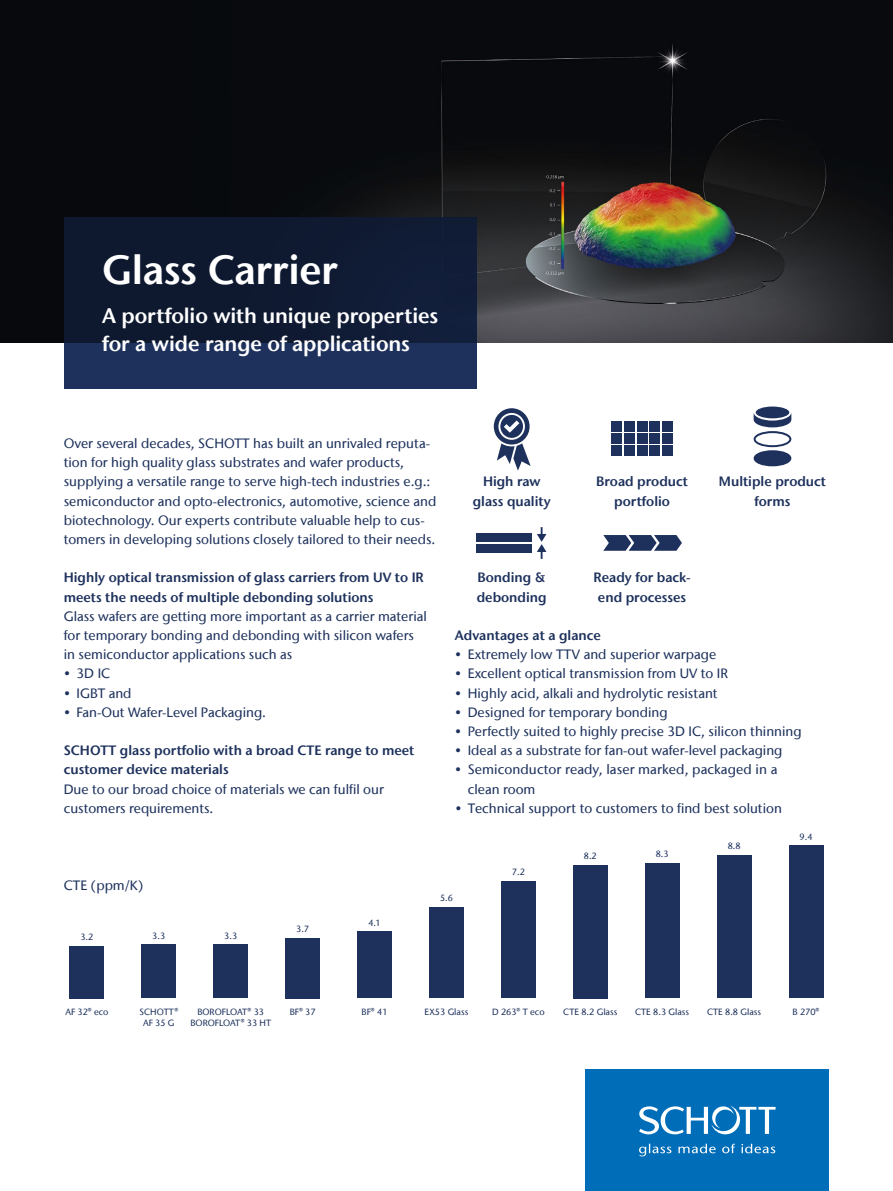
<style>
.page{position:relative;width:893px;height:1191px;background:#fff}
.page>*{position:absolute;margin:0;border:0;box-sizing:border-box;transform-origin:0 0}
.t1{font:600 40.5px "Stone Sans IIITC Com";letter-spacing:-.01em;color:#fff}
.t2{font:600 21px/28.5px "Stone Sans IIITC Com";letter-spacing:-.005em;color:#fff}
.t3{font:500 13.5px/19.2px "Stone Sans IIITC Com";color:#1d315c}
.t4{font:600 13.5px/19.2px "Stone Sans IIITC Com";color:#1d315c;text-align:center}
.t5{font:500 9px/10.5px "Stone Sans IIITC Com";color:#1d315c;text-align:center}
</style>
<div class="page">
<img style="left:0;top:0;width:893px;height:342px">
<div style="left:585px;top:1069px;width:244px;height:122px;background:#006db8"></div>
<svg style="left:639px;top:1105px;width:137px;height:51px"></svg>
<svg style="left:64px;top:217px;width:413px;height:172px;background:#12203d"></svg>
<svg style="left:494px;top:408px;width:37px;height:62px"></svg>
<div style="left:476px;top:533px;width:56px;height:9px;background:#1d315c"></div>
<div style="left:476px;top:544px;width:56px;height:8px;background:#1d315c"></div>
<svg style="left:537px;top:527px;width:9px;height:32px"></svg>
<svg style="left:603px;top:535px;width:79px;height:16px"></svg>
<div style="left:611px;top:433px;width:11px;height:10px;background:#1d315c"></div>
<div style="left:611px;top:421px;width:11px;height:10px;background:#1d315c"></div>
<div style="left:611px;top:445px;width:11px;height:11px;background:#1d315c"></div>
<div style="left:624px;top:433px;width:10px;height:10px;background:#1d315c"></div>
<div style="left:624px;top:421px;width:10px;height:10px;background:#1d315c"></div>
<div style="left:624px;top:445px;width:10px;height:11px;background:#1d315c"></div>
<div style="left:637px;top:433px;width:10px;height:10px;background:#1d315c"></div>
<div style="left:637px;top:421px;width:10px;height:10px;background:#1d315c"></div>
<div style="left:637px;top:445px;width:10px;height:11px;background:#1d315c"></div>
<div style="left:650px;top:433px;width:10px;height:10px;background:#1d315c"></div>
<div style="left:650px;top:421px;width:10px;height:10px;background:#1d315c"></div>
<div style="left:650px;top:445px;width:10px;height:11px;background:#1d315c"></div>
<div style="left:663px;top:433px;width:10px;height:10px;background:#1d315c"></div>
<div style="left:663px;top:421px;width:10px;height:10px;background:#1d315c"></div>
<div style="left:663px;top:445px;width:10px;height:11px;background:#1d315c"></div>
<div style="left:754px;top:450px;width:37px;height:16px;background:#1d315c;border-radius:50%"></div>
<svg style="left:754px;top:413px;width:37px;height:34px"></svg>
<div style="left:756px;top:406px;width:33px;height:12px;background:#1d315c;border-radius:50%"></div>
<div style="left:70px;top:946px;width:34px;height:52px;background:#1d315c"></div>
<div style="left:142px;top:944px;width:34px;height:54px;background:#1d315c"></div>
<div style="left:214px;top:944px;width:34px;height:54px;background:#1d315c"></div>
<div style="left:286px;top:938px;width:34px;height:60px;background:#1d315c"></div>
<div style="left:358px;top:931px;width:34px;height:67px;background:#1d315c"></div>
<div style="left:429px;top:907px;width:34px;height:91px;background:#1d315c"></div>
<div style="left:501px;top:881px;width:34px;height:117px;background:#1d315c"></div>
<div style="left:573px;top:865px;width:34px;height:133px;background:#1d315c"></div>
<div style="left:645px;top:863px;width:34px;height:135px;background:#1d315c"></div>
<div style="left:717px;top:855px;width:34px;height:143px;background:#1d315c"></div>
<div style="left:789px;top:845px;width:34px;height:153px;background:#1d315c"></div>
<h1 class="t1" style="left:102px;top:244px;width:237px">Glass Carrier</h1>
<h2 class="t2" style="left:102px;top:300px;width:338px">A portfolio with unique properties for a wide range of applications</h2>
<p class="t3" style="left:64px;top:433px;width:374px">Over several decades, SCHOTT has built an unrivaled reputa&shy;tion for high quality glass substrates and wafer products, supplying a versatile range to serve high-tech industries e.g.: semiconductor and opto-electronics, automotive, science and biotechnology. Our experts contribute valuable help to cus&shy;tomers in developing solutions closely tailored to their needs.</p>
<p class="t4" style="left:64px;top:568px;width:362px;text-align:left">Highly optical transmission of glass carriers from UV to IR meets the needs of multiple debonding solutions</p>
<p class="t3" style="left:64px;top:606px;width:365px">Glass wafers are getting more important as a carrier material for temporary bonding and debonding with silicon wafers in semiconductor applications such as</p>
<p class="t3" style="left:64px;top:664px;width:48px">• 3D IC</p>
<p class="t3" style="left:64px;top:683px;width:69px">• IGBT and</p>
<p class="t3" style="left:64px;top:702px;width:204px">• Fan-Out Wafer-Level Packaging.</p>
<p class="t4" style="left:64px;top:740px;width:352px;text-align:left">SCHOTT glass portfolio with a broad CTE range to meet customer device materials</p>
<p class="t3" style="left:64px;top:779px;width:322px">Due to our broad choice of materials we can fulfil our customers requirements.</p>
<p class="t4" style="left:473px;top:472px;width:79px">High raw glass quality</p>
<p class="t4" style="left:596px;top:472px;width:93px">Broad product portfolio</p>
<p class="t4" style="left:719px;top:472px;width:109px">Multiple product forms</p>
<p class="t4" style="left:477px;top:568px;width:71px;text-align:left">Bonding &amp; debonding</p>
<p class="t4" style="left:593px;top:568px;width:99px">Ready for back&shy;end processes</p>
<p class="t4" style="left:455px;top:625px;width:147px">Advantages at a glance</p>
<p class="t3" style="left:455px;top:644px;width:263px">• Extremely low TTV and superior warpage</p>
<p class="t3" style="left:455px;top:664px;width:275px">• Excellent optical transmission from UV to IR</p>
<p class="t3" style="left:455px;top:683px;width:264px">• Highly acid, alkali and hydrolytic resistant</p>
<p class="t3" style="left:455px;top:702px;width:214px">• Designed for temporary bonding</p>
<p class="t3" style="left:455px;top:721px;width:348px">• Perfectly suited to highly precise 3D IC, silicon thinning</p>
<p class="t3" style="left:455px;top:740px;width:329px">• Ideal as a substrate for fan-out wafer-level packaging</p>
<p class="t3" style="left:468px;top:760px;width:311px;text-indent:-13px">• Semiconductor ready, laser marked, packaged in a clean room</p>
<p class="t3" style="left:455px;top:798px;width:328px">• Technical support to customers to find best solution</p>
<p class="t5" style="left:512px;top:867px;width:14px">7.2</p>
<p class="t5" style="left:584px;top:850px;width:14px">8.2</p>
<p class="t5" style="left:656px;top:849px;width:14px">8.3</p>
<p class="t5" style="left:728px;top:840px;width:14px">8.8</p>
<p class="t5" style="left:800px;top:831px;width:14px">9.4</p>
<p class="t3" style="left:64px;top:875px;width:81px">CTE (ppm/K)</p>
<p class="t5" style="left:80px;top:931px;width:14px">3.2</p>
<p class="t5" style="left:152px;top:930px;width:14px">3.3</p>
<p class="t5" style="left:224px;top:930px;width:14px">3.3</p>
<p class="t5" style="left:296px;top:923px;width:14px">3.7</p>
<p class="t5" style="left:368px;top:917px;width:14px">4.1</p>
<p class="t5" style="left:440px;top:892px;width:14px">5.6</p>
<p class="t5" style="left:65px;top:1006px;width:45px">AF 32® eco</p>
<p class="t5" style="left:140px;top:1006px;width:40px">SCHOTT®<br>AF 35 G</p>
<p class="t5" style="left:190px;top:1006px;width:82px">BOROFLOAT® 33<br>BOROFLOAT® 33 HT</p>
<p class="t5" style="left:290px;top:1006px;width:27px">BF® 37</p>
<p class="t5" style="left:362px;top:1006px;width:27px">BF® 41</p>
<p class="t5" style="left:425px;top:1006px;width:45px">EX53 Glass</p>
<p class="t5" style="left:492px;top:1006px;width:54px">D 263® T eco</p>
<p class="t5" style="left:563px;top:1006px;width:56px">CTE 8.2 Glass</p>
<p class="t5" style="left:635px;top:1006px;width:56px">CTE 8.3 Glass</p>
<p class="t5" style="left:707px;top:1006px;width:56px">CTE 8.8 Glass</p>
<p class="t5" style="left:793px;top:1006px;width:28px">B 270®</p>
</div>
